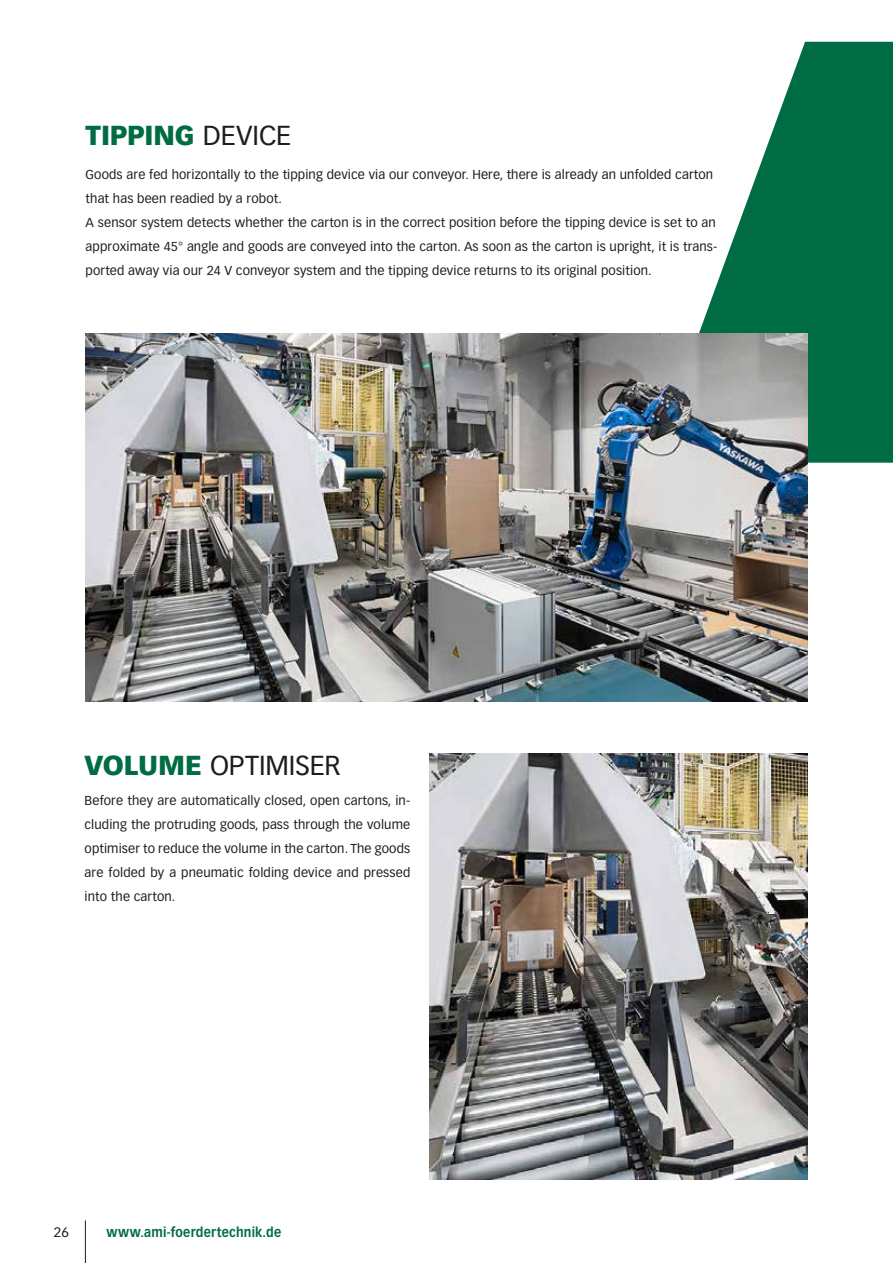
<style>
.page{position:relative;width:893px;height:1263px;background:#fff}
.page>*{position:absolute;margin:0;border:0;box-sizing:border-box;transform-origin:0 0}
.t1{font:27px "Vectora LT Std";letter-spacing:-.005em;color:#1d1d1b}
.t2{font:900 27px "Vectora LT Std";letter-spacing:-.005em;color:#006c43}
.t3{font:700 13.5px "Vectora LT Std";letter-spacing:.015em;color:#006c43;scale:.9 1}
.t4{font:13.5px "Vectora LT Std";color:#1d1d1b}
.t5{font:12.75px/24px "Vectora LT Std";letter-spacing:.01em;color:#1d1d1b;text-align:justify}
.s1{font-weight:400;color:#1d1d1b}
.s2{font-weight:900;color:#006c43}
</style>
<div class="page">
<svg style="left:699px;top:42px;width:194px;height:421px;fill:#006c43"></svg>
<img style="left:429px;top:754px;width:379px;height:425px">
<img style="left:86px;top:333px;width:722px;height:369px">
<hr style="left:85px;top:1220px;width:1px;height:43px;background:#1d1d1b">
<h1 class="t2" style="left:86px;top:118px;width:207px">TIPPING <span class="s1">DEVICE</span></h1>
<p class="t5" style="left:86px;top:163px;width:633px;text-align:left">Goods are fed horizontally to the tipping device via our conveyor. Here, there is already an unfolded carton that has been readied by a robot.<br>A sensor system detects whether the carton is in the correct position before the tipping device is set to an approximate 45° angle and goods are conveyed into the carton. As soon as the carton is upright, it is trans&shy;ported away via our 24 V conveyor system and the tipping device returns to its original position.</p>
<h1 class="t1" style="left:85px;top:749px;width:257px"><span class="s2">VOLUME</span> OPTIMISER</h1>
<p class="t5" style="left:85px;top:789px;width:327px">Before they are automatically closed, open cartons, in&shy;cluding the protruding goods, pass through the volume optimiser to reduce the volume in the carton. The goods are folded by a pneumatic folding device and pressed into the carton.</p>
<p class="t4" style="left:54px;top:1224px;width:16px">26</p>
<p class="t3" style="left:106px;top:1224px;width:196px">www.ami-foerdertechnik.de</p>
</div>
